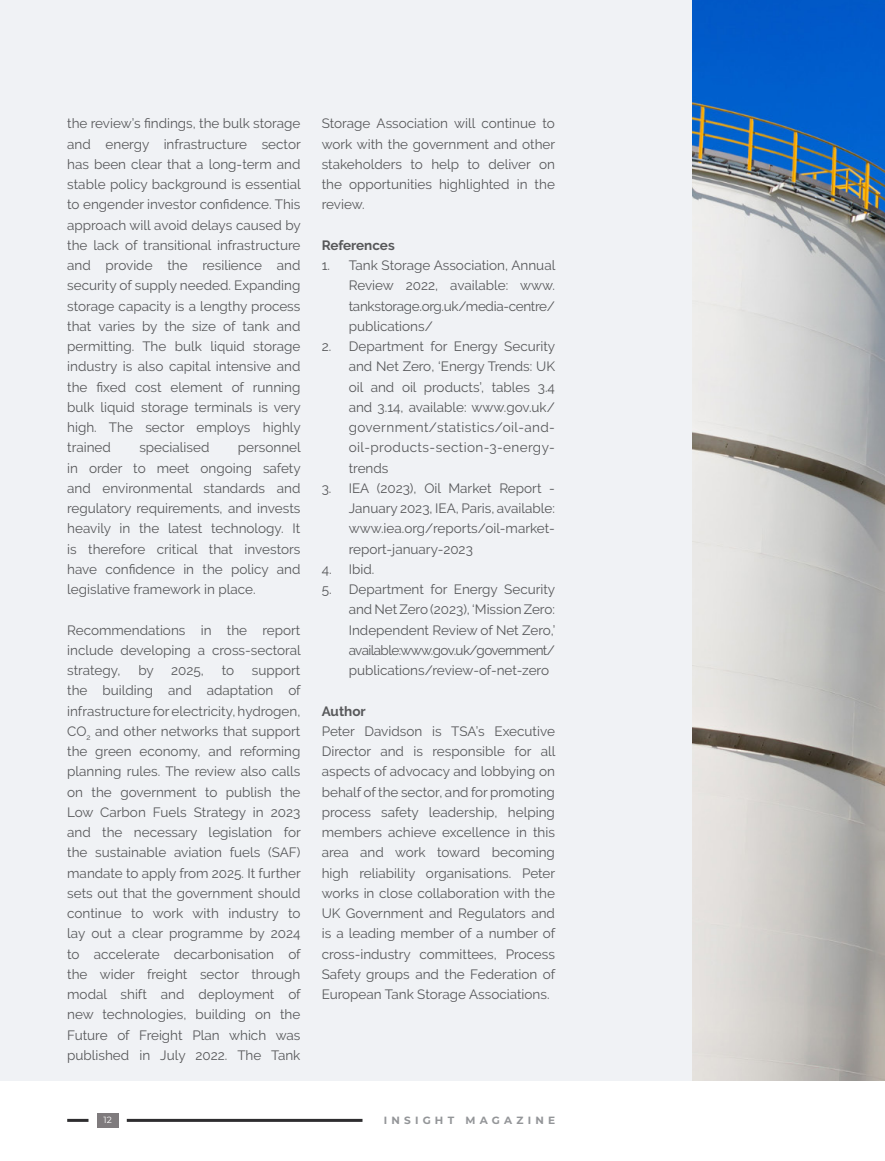
<style>
.page{position:relative;width:885px;height:1161px;background:#fff}
.page>*{position:absolute;margin:0;border:0;box-sizing:border-box;transform-origin:0 0}
.Body_Copy{font:13.5px/20.2px "Raleway";color:#57585a;text-align:justify}
.Body_Copy-2{font:700 13.5px "Raleway";color:#57585a}
.t1{font:700 10.5px "Montserrat";letter-spacing:.4em;color:#939598}
.t2{font:9px "Montserrat";color:#fff}
</style>
<div class="page">
<div style="left:97px;top:1113px;width:21px;height:15px;background:#7f7b7d"></div>
<hr style="left:127px;top:1119px;width:235px;height:3px;background:#2e2d2f">
<hr style="left:67px;top:1119px;width:21px;height:3px;background:#2e2d2f">
<div style="left:0;top:0;width:884px;height:1080px;background:#f0f2f5"></div>
<img style="left:693px;top:0;width:191px;height:1080px">
<p class="Body_Copy" style="left:67px;top:113px;width:235px">the review’s findings, the bulk storage and energy infrastructure sector has been clear that a long-term and stable policy background is essential to engender investor confidence. This approach will avoid delays caused by the lack of transitional infrastructure and provide the resilience and security of supply needed. Expanding storage capacity is a lengthy process that varies by the size of tank and permitting. The bulk liquid storage industry is also capital intensive and the fixed cost element of running bulk liquid storage terminals is very high. The sector employs highly trained</p>
<p class="Body_Copy" style="left:67px;top:437px;width:235px;text-indent:171px">personnel in order to meet ongoing safety and environmental standards and regulatory requirements, and invests heavily in the latest technology. It is therefore critical that investors have confidence in the policy and legislative framework in place.</p>
<p class="Body_Copy" style="left:67px;top:620px;width:235px">Recommendations in the report include developing a cross-sectoral strategy,</p>
<p class="Body_Copy" style="left:139px;top:437px;width:72px">specialised</p>
<p class="Body_Copy" style="left:138px;top:660px;width:17px">by</p>
<p class="Body_Copy" style="left:171px;top:660px;width:34px">2025,</p>
<p class="Body_Copy" style="left:222px;top:660px;width:14px">to</p>
<p class="Body_Copy" style="left:67px;top:660px;width:235px;text-indent:185px">support the building and adaptation of infrastructure for electricity, hydrogen, CO<sub>2</sub> and other networks that support the green economy, and reforming planning rules. The review also calls on the government to publish the Low Carbon Fuels Strategy in 2023 and the necessary legislation for the sustainable aviation fuels (SAF) mandate to apply from 2025. It further sets out that the government should continue to work with industry to lay out a clear programme by 2024 to accelerate decarbonisation of the wider freight sector through modal shift and deployment of new technologies, building on the Future of Freight Plan which was published in July 2022. The Tank</p>
<p class="Body_Copy" style="left:322px;top:113px;width:235px">Storage Association will continue to work with the government and other stakeholders to help to deliver on the opportunities highlighted in the review.</p>
<p class="Body_Copy-2" style="left:322px;top:237px;width:74px">References</p>
<p class="Body_Copy" style="left:349px;top:255px;width:208px;text-indent:-27px">1. Tank Storage Association, Annual Review 2022, available: www. tankstorage.org.uk/media-centre/ publications/</p>
<p class="Body_Copy" style="left:349px;top:336px;width:208px;text-indent:-27px">2. Department for Energy Security and Net Zero, ‘Energy Trends: UK oil and oil products’, tables 3.4 and 3.14, available: www.gov.uk/ government/statistics/oil-and&shy;oil-products-section-3-energy&shy;trends</p>
<p class="Body_Copy" style="left:349px;top:478px;width:208px;text-indent:-27px">3. IEA (2023), Oil Market Report - January 2023, IEA, Paris, available: www.iea.org/reports/oil-market&shy;report-january-2023</p>
<p class="Body_Copy" style="left:322px;top:559px;width:54px">4. Ibid.</p>
<p class="Body_Copy" style="left:349px;top:579px;width:208px;text-indent:-27px">5. Department for Energy Security and Net Zero (2023), ‘Mission Zero:<br>Independent Review of Net Zero,’ available: www.gov.uk/government/ publications/review-of-net-zero</p>
<p class="Body_Copy-2" style="left:322px;top:703px;width:45px">Author</p>
<p class="Body_Copy" style="left:322px;top:721px;width:235px">Peter Davidson is TSA’s Executive Director and is responsible for all aspects of advocacy and lobbying on behalf of the sector, and for promoting process safety leadership, helping members achieve excellence in this area and work toward becoming high reliability organisations. Peter works in close collaboration with the UK Government and Regulators and is a leading member of a number of cross-industry committees, Process Safety groups and the Federation of European Tank Storage Associations.</p>
<p class="t2" style="left:103px;top:1114px;width:10px">12</p>
<p class="t1" style="left:384px;top:1112px;width:173px">INSIGHT MAGAZINE</p>
</div>
